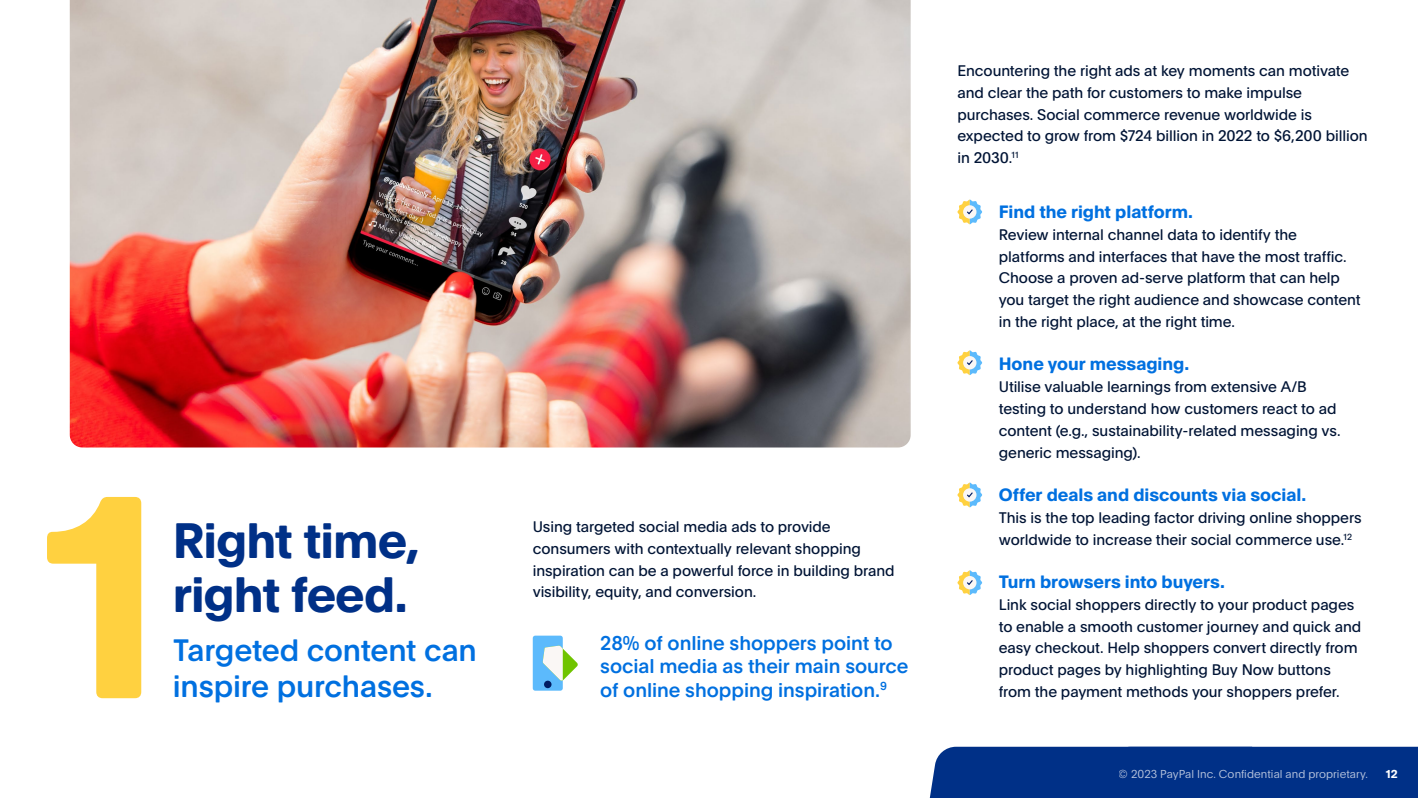
<style>
.page{position:relative;width:1418px;height:798px;background:#fff}
.page>*{position:absolute;margin:0;border:0;box-sizing:border-box;transform-origin:0 0}
.t1{font:700 281.25px "Pay Pal Open";color:#ffd140}
.t2{font:700 48.62px/54.5px "Pay Pal Open";letter-spacing:-.02em;color:#003087}
.t3{font:500 30.25px/36.2px "Pay Pal Open";letter-spacing:-.005em;color:#0070e0}
.t4{font:500 19.5px/23.4px "Pay Pal Open";letter-spacing:-.005em;color:#0070e0}
.t5{font:700 17.5px "Pay Pal Open";letter-spacing:-.005em;color:#0070e0}
.t6{font:15px/21.8px "Pay Pal Open";letter-spacing:-.005em;color:#001435}
.t7{font:300 11.25px "Pay Pal Open";letter-spacing:.005em;color:#fff}
.t8{font:700 11.25px "Pay Pal Open";color:#fff}
</style>
<div class="page">
<div style="left:930px;top:746px;width:488px;height:51px;background:#003087"></div>
<img style="left:70px;top:0;width:840px;height:447px">
<div style="left:533px;top:635px;width:30px;height:55px;background:#5cbafc;border-radius:2px"></div>
<div style="left:544px;top:680px;width:7px;height:8px;background:#001c63;border-radius:50%"></div>
<svg style="left:543px;top:645px;width:35px;height:35px"></svg>
<svg style="left:957px;top:199px;width:25px;height:25px"></svg>
<svg style="left:957px;top:350px;width:25px;height:25px"></svg>
<svg style="left:957px;top:482px;width:25px;height:25px"></svg>
<svg style="left:957px;top:570px;width:25px;height:25px"></svg>
<h1 class="t1" style="left:41px;top:395px;width:128px">1</h1>
<h2 class="t2" style="left:173px;top:509px;width:249px">Right time, right feed.</h2>
<h3 class="t3" style="left:173px;top:630px;width:305px">Targeted content can inspire purchases.</h3>
<p class="t6" style="left:533px;top:515px;width:363px">Using targeted social media ads to provide consumers with contextually relevant shopping inspiration can be a powerful force in building brand visibility, equity, and conversion.</p>
<p class="t4" style="left:600px;top:630px;width:310px">28% of online shoppers point to social media as their main source of online shopping inspiration.<sup>9</sup></p>
<p class="t6" style="left:957px;top:59px;width:412px">Encountering the right ads at key moments can motivate and clear the path for customers to make impulse purchases. Social commerce revenue worldwide is expected to grow from $724 billion in 2022 to $6,200 billion in 2030.<sup>11</sup></p>
<p class="t5" style="left:998px;top:199px;width:196px">Find the right platform.</p>
<p class="t6" style="left:998px;top:223px;width:363px">Review internal channel data to identify the platforms and interfaces that have the most traffic.<br>Choose a proven ad-serve platform that can help you target the right audience and showcase content in the right place, at the right time.</p>
<p class="t5" style="left:998px;top:351px;width:192px">Hone your messaging.</p>
<p class="t6" style="left:998px;top:375px;width:343px">Utilise valuable learnings from extensive A/B testing to understand how customers react to ad content (e.g., sustainability-related messaging vs. generic messaging).</p>
<p class="t5" style="left:998px;top:482px;width:309px">Offer deals and discounts via social.</p>
<p class="t6" style="left:998px;top:505px;width:364px">This is the top leading factor driving online shoppers worldwide to increase their social commerce use.<sup>12</sup></p>
<p class="t5" style="left:998px;top:569px;width:228px">Turn browsers into buyers.</p>
<p class="t6" style="left:998px;top:592px;width:364px">Link social shoppers directly to your product pages to enable a smooth customer journey and quick and easy checkout. Help shoppers convert directly from product pages by highlighting Buy Now buttons from the payment methods your shoppers prefer.</p>
<p class="t7" style="left:1118px;top:766px;width:251px">© 2023 PayPal Inc. Confidential and proprietary.</p>
<p class="t8" style="left:1385px;top:765px;width:13px">12</p>
</div>
